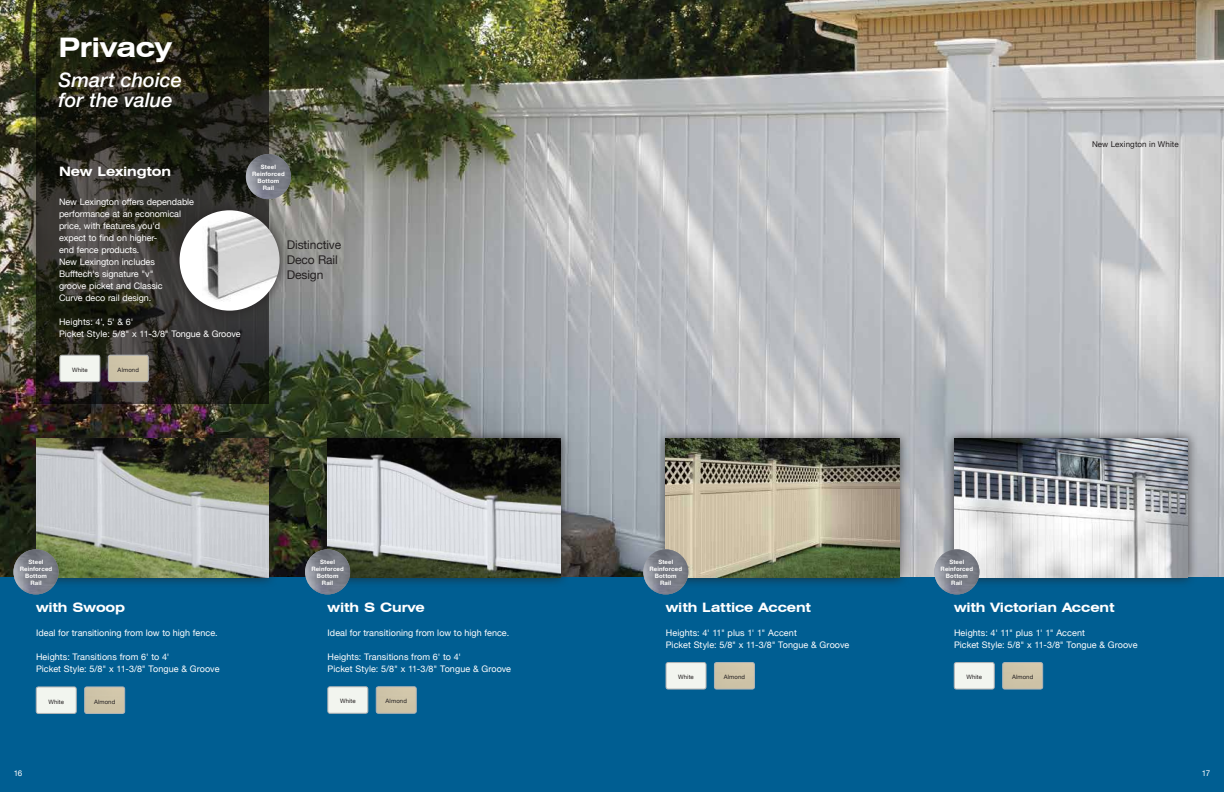
<style>
.page{position:relative;width:1224px;height:792px;background:#fff}
.page>*{position:absolute;margin:0;border:0;box-sizing:border-box;transform-origin:0 0}
.t1{font:700 expanded 27px "Swiss 721 BT";letter-spacing:-.015em;color:#fff}
.t2{font:italic 500 20px/20px "Helvetica Neue LT Std";color:#fff}
.t3{font:700 expanded 13px "Swiss 721 BT";letter-spacing:-.01em;color:#fff}
.t4{font:12px/15px "Helvetica Neue";letter-spacing:-.01em;color:#231f20}
.t5{font:9px/12px "Helvetica Neue";letter-spacing:-.005em;color:#fff}
.t6{font:8px "Helvetica Neue";letter-spacing:.015em;color:#231f20}
.t7{font:8px "Helvetica Neue";color:#fff}
.t8{font:700 6px/7px "Helvetica Neue";letter-spacing:.02em;color:#fff;text-align:center}
.t9{font:6px "Helvetica Neue";letter-spacing:.02em;color:#231f20}
</style>
<div class="page">
<img style="left:0;top:0;width:1224px;height:578px">
<div style="left:0;top:578px;width:1224px;height:214px;background:#005e92"></div>
<svg style="left:36px;top:0;width:233px;height:403px;background:#28271e"></svg>
<img style="left:714px;top:664px;width:39px;height:25px">
<div style="left:714px;top:662px;width:41px;height:27px;border:1px solid #b1b4b6;border-radius:2px"></div>
<div style="left:666px;top:663px;width:40px;height:26px;background:#f2f5ef;border-radius:2px"></div>
<div style="left:666px;top:662px;width:40px;height:27px;border:1px solid #b1b4b6;border-radius:2px"></div>
<img style="left:1004px;top:664px;width:39px;height:25px">
<div style="left:1002px;top:662px;width:41px;height:27px;border:1px solid #b1b4b6;border-radius:2px"></div>
<div style="left:954px;top:663px;width:40px;height:26px;background:#f2f5ef;border-radius:2px"></div>
<div style="left:954px;top:662px;width:40px;height:27px;border:1px solid #b1b4b6;border-radius:2px"></div>
<img style="left:376px;top:687px;width:39px;height:25px">
<div style="left:376px;top:687px;width:41px;height:27px;border:1px solid #b1b4b6;border-radius:2px"></div>
<div style="left:328px;top:687px;width:40px;height:26px;background:#f2f5ef;border-radius:2px"></div>
<div style="left:328px;top:687px;width:40px;height:27px;border:1px solid #b1b4b6;border-radius:2px"></div>
<img style="left:86px;top:687px;width:39px;height:25px">
<div style="left:84px;top:687px;width:41px;height:27px;border:1px solid #b1b4b6;border-radius:2px"></div>
<div style="left:36px;top:687px;width:40px;height:26px;background:#f2f5ef;border-radius:2px"></div>
<div style="left:36px;top:687px;width:40px;height:27px;border:1px solid #b1b4b6;border-radius:2px"></div>
<img style="left:108px;top:355px;width:39px;height:27px">
<div style="left:108px;top:355px;width:41px;height:27px;border:1px solid #b1b4b6;border-radius:2px"></div>
<div style="left:60px;top:355px;width:40px;height:27px;background:#f2f5ef;border-radius:2px"></div>
<div style="left:60px;top:355px;width:40px;height:27px;border:1px solid #b1b4b6;border-radius:2px"></div>
<img style="left:246px;top:154px;width:45px;height:45px;border-radius:23px">
<div style="left:169px;top:200px;width:121px;height:121px;background:#231f20;opacity:.75"></div>
<img style="left:180px;top:210px;width:100px;height:101px;border-radius:50px">
<div style="left:317px;top:429px;width:253px;height:159px;background:#231f20;opacity:.75"></div>
<img style="left:328px;top:439px;width:232px;height:139px">
<div style="left:26px;top:428px;width:253px;height:160px;background:#231f20;opacity:.75"></div>
<img style="left:36px;top:438px;width:233px;height:140px">
<img style="left:13px;top:549px;width:46px;height:45px;border-radius:23px">
<img style="left:305px;top:549px;width:45px;height:45px;border-radius:23px">
<div style="left:656px;top:428px;width:254px;height:160px;background:#231f20;opacity:.75"></div>
<img style="left:666px;top:438px;width:234px;height:140px">
<div style="left:944px;top:428px;width:254px;height:160px;background:#231f20;opacity:.75"></div>
<img style="left:954px;top:438px;width:234px;height:140px">
<img style="left:643px;top:549px;width:45px;height:45px;border-radius:23px">
<img style="left:934px;top:549px;width:45px;height:45px;border-radius:23px">
<h1 class="t1" style="left:58px;top:31px;width:115px">Privacy</h1>
<h2 class="t2" style="left:58px;top:69px;width:125px">Smart choice for the value</h2>
<h3 class="t3" style="left:59px;top:163px;width:114px">New Lexington</h3>
<p class="t5" style="left:59px;top:196px;width:137px">New Lexington offers dependable performance at an economical price, with features you'd<br>expect to find on higher-<br>end fence products.<br>New Lexington includes<br>Bufftech's signature "v"<br>groove picket and Classic<br>Curve deco rail design.</p>
<p class="t5" style="left:59px;top:316px;width:183px">Heights: 4', 5' &amp; 6'<br>Picket Style: 5/8" x 11-3/8" Tongue &amp; Groove</p>
<p class="t9" style="left:72px;top:365px;width:17px">White</p>
<p class="t9" style="left:118px;top:365px;width:23px">Almond</p>
<p class="t8" style="left:252px;top:164px;width:34px">Steel<br>Reinforced<br>Bottom<br>Rail</p>
<h3 class="t4" style="left:287px;top:238px;width:56px">Distinctive<br>Deco Rail<br>Design</h3>
<p class="t8" style="left:20px;top:559px;width:34px">Steel<br>Reinforced<br>Bottom<br>Rail</p>
<p class="t8" style="left:311px;top:559px;width:34px">Steel<br>Reinforced<br>Bottom<br>Rail</p>
<p class="t8" style="left:650px;top:559px;width:34px">Steel<br>Reinforced<br>Bottom<br>Rail</p>
<p class="t8" style="left:941px;top:559px;width:34px">Steel<br>Reinforced<br>Bottom<br>Rail</p>
<p class="t6" style="left:1092px;top:139px;width:88px">New Lexington in White</p>
<h3 class="t3" style="left:36px;top:600px;width:91px">with Swoop</h3>
<p class="t5" style="left:36px;top:628px;width:183px">Ideal for transitioning from low to high fence.</p>
<p class="t5" style="left:36px;top:652px;width:185px">Heights: Transitions from 6' to 4'<br>Picket Style: 5/8" x 11-3/8" Tongue &amp; Groove</p>
<h3 class="t3" style="left:328px;top:600px;width:99px">with S Curve</h3>
<p class="t5" style="left:328px;top:627px;width:183px">Ideal for transitioning from low to high fence.</p>
<p class="t5" style="left:328px;top:651px;width:185px">Heights: Transitions from 6' to 4'<br>Picket Style: 5/8" x 11-3/8" Tongue &amp; Groove</p>
<p class="t9" style="left:48px;top:697px;width:17px">White</p>
<p class="t9" style="left:94px;top:697px;width:23px">Almond</p>
<p class="t9" style="left:340px;top:697px;width:17px">White</p>
<p class="t9" style="left:386px;top:697px;width:23px">Almond</p>
<h3 class="t3" style="left:666px;top:600px;width:147px">with Lattice Accent</h3>
<p class="t5" style="left:666px;top:628px;width:185px">Heights: 4' 11" plus 1' 1" Accent<br>Picket Style: 5/8" x 11-3/8" Tongue &amp; Groove</p>
<h3 class="t3" style="left:954px;top:600px;width:162px">with Victorian Accent</h3>
<p class="t5" style="left:954px;top:628px;width:185px">Heights: 4' 11" plus 1' 1" Accent<br>Picket Style: 5/8" x 11-3/8" Tongue &amp; Groove</p>
<p class="t9" style="left:678px;top:673px;width:17px">White</p>
<p class="t9" style="left:724px;top:673px;width:23px">Almond</p>
<p class="t9" style="left:966px;top:673px;width:17px">White</p>
<p class="t9" style="left:1012px;top:673px;width:23px">Almond</p>
<p class="t7" style="left:14px;top:768px;width:10px">16</p>
<p class="t7" style="left:1202px;top:768px;width:10px">17</p>
</div>
